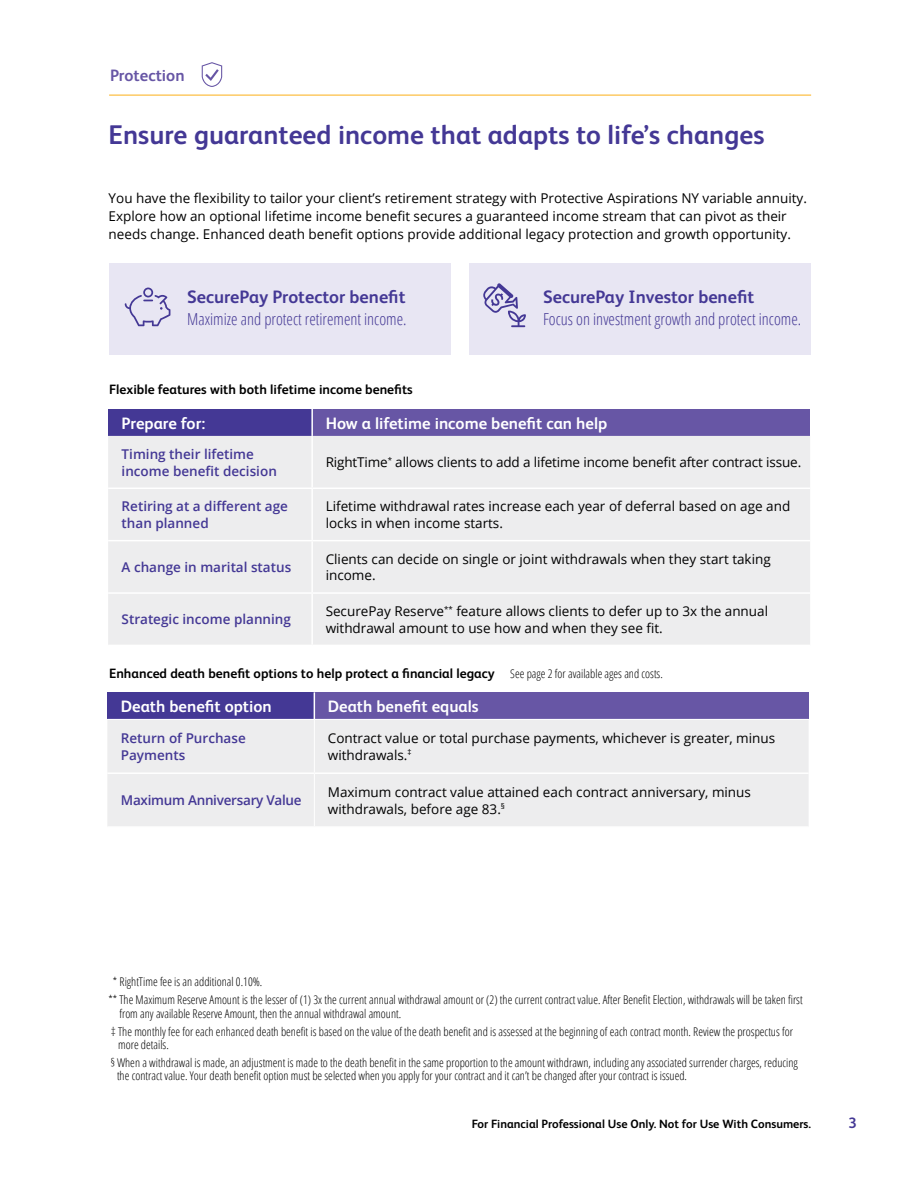
<style>
.page{position:relative;width:918px;height:1188px;background:#fff}
.page>*{position:absolute;margin:0;border:0;box-sizing:border-box;transform-origin:0 0}
.t1{font:700 27px "FS Albert Pro";color:#443895}
.t2{font:700 18px "FS Albert Pro";color:#443895}
.t3{font:700 16.5px "FS Albert Pro";color:#fff}
.t4{font:300 condensed 16.5px "Open Sans";color:#443895}
.t5{font:700 16.5px "FS Albert Pro";color:#6756a5}
.t6{font:700 15px "FS Albert Pro";color:#443895}
.t7{font:13.5px/16.5px "Open Sans";color:#000}
.t8{font:600 13.5px/16.5px "Open Sans";color:#443895}
.t9{font:700 13.5px "FS Albert Pro";color:#000}
.t10{font:600 13.5px "Open Sans";letter-spacing:-.02em;color:#443895}
.t11{font:300 condensed 12px/17.9px "Open Sans";color:#000}
.t12{font:700 12px "FS Albert Pro";color:#000}
.s1{font-family:"Open Sans";font-weight:300;font-stretch:condensed;font-size:12px}
</style>
<div class="page">
<div style="left:109px;top:263px;width:342px;height:91px;background:#e8e6f3"></div>
<div style="left:469px;top:263px;width:342px;height:91px;background:#e8e6f3"></div>
<div style="left:108px;top:409px;width:204px;height:27px;background:#443895"></div>
<div style="left:312px;top:409px;width:498px;height:27px;background:#6756a5"></div>
<div style="left:108px;top:436px;width:702px;height:209px;background:#ededee"></div>
<hr style="left:311px;top:409px;width:2px;height:27px;background:#fff">
<hr style="left:311px;top:436px;width:2px;height:52px;background:#fff">
<hr style="left:311px;top:489px;width:2px;height:51px;background:#fff">
<hr style="left:311px;top:541px;width:2px;height:51px;background:#fff">
<hr style="left:311px;top:594px;width:2px;height:51px;background:#fff">
<hr style="left:108px;top:488px;width:204px;height:1px;background:#fff">
<hr style="left:312px;top:488px;width:498px;height:1px;background:#fff">
<hr style="left:108px;top:540px;width:204px;height:1px;background:#fff">
<hr style="left:312px;top:540px;width:498px;height:1px;background:#fff">
<hr style="left:108px;top:592px;width:204px;height:2px;background:#fff">
<hr style="left:312px;top:592px;width:498px;height:2px;background:#fff">
<div style="left:107px;top:692px;width:207px;height:27px;background:#443895"></div>
<div style="left:314px;top:692px;width:495px;height:27px;background:#6756a5"></div>
<div style="left:107px;top:720px;width:702px;height:106px;background:#ededee"></div>
<hr style="left:314px;top:720px;width:1px;height:52px;background:#fff">
<hr style="left:314px;top:774px;width:1px;height:52px;background:#fff">
<hr style="left:107px;top:772px;width:207px;height:2px;background:#fff">
<hr style="left:314px;top:772px;width:495px;height:2px;background:#fff">
<svg style="left:314px;top:692px;width:1px;height:27px"></svg>
<svg style="left:125px;top:288px;width:45px;height:38px"></svg>
<svg style="left:483px;top:283px;width:43px;height:44px"></svg>
<svg style="left:202px;top:62px;width:20px;height:25px"></svg>
<hr style="left:109px;top:95px;width:702px;height:1px;background:#fcaf17">
<p class="t5" style="left:110px;top:64px;width:76px">Protection</p>
<h1 class="t1" style="left:109px;top:116px;width:657px">Ensure guaranteed income that adapts to life’s changes</h1>
<p class="t7" style="left:109px;top:188px;width:700px;line-height:18px">You have the flexibility to tailor your client’s retirement strategy with Protective Aspirations NY variable annuity.<br>Explore how an optional lifetime income benefit secures a guaranteed income stream that can pivot as their needs change. Enhanced death benefit options provide additional legacy protection and growth opportunity.</p>
<h2 class="t2" style="left:187px;top:284px;width:220px">SecurePay Protector benefit</h2>
<p class="t4" style="left:187px;top:308px;width:221px">Maximize and protect retirement income.</p>
<h2 class="t2" style="left:543px;top:284px;width:213px">SecurePay Investor benefit</h2>
<p class="t4" style="left:543px;top:308px;width:260px">Focus on investment growth and protect income.</p>
<p class="t9" style="left:109px;top:379px;width:305px">Flexible features with both lifetime income benefits</p>
<p class="t3" style="left:122px;top:411px;width:85px">Prepare for:</p>
<p class="t3" style="left:326px;top:411px;width:283px">How a lifetime income benefit can help</p>
<p class="t8" style="left:122px;top:446px;width:157px">Timing their lifetime income benefit decision</p>
<p class="t7" style="left:326px;top:454px;width:477px">RightTime<sup>*</sup> allows clients to add a lifetime income benefit after contract issue.</p>
<p class="t8" style="left:122px;top:498px;width:168px">Retiring at a different age than planned</p>
<p class="t7" style="left:326px;top:498px;width:466px">Lifetime withdrawal rates increase each year of deferral based on age and locks in when income starts.</p>
<p class="t8" style="left:122px;top:559px;width:171px">A change in marital status</p>
<p class="t7" style="left:326px;top:550px;width:447px">Clients can decide on single or joint withdrawals when they start taking income.</p>
<p class="t8" style="left:122px;top:611px;width:171px">Strategic income planning</p>
<p class="t7" style="left:326px;top:603px;width:444px">SecurePay Reserve<sup>**</sup> feature allows clients to defer up to 3x the annual withdrawal amount to use how and when they see fit.</p>
<p class="t9" style="left:109px;top:664px;width:555px">Enhanced death benefit options to help protect a financial legacy <span class="s1">See page 2 for available ages and costs.</span></p>
<p class="t3" style="left:121px;top:695px;width:153px">Death benefit option</p>
<p class="t3" style="left:328px;top:695px;width:152px">Death benefit equals</p>
<p class="t8" style="left:121px;top:730px;width:126px">Return of Purchase<br>Payments</p>
<p class="t7" style="left:328px;top:730px;width:449px">Contract value or total purchase payments, whichever is greater, minus withdrawals.<sup>‡</sup></p>
<p class="t10" style="left:121px;top:791px;width:182px">Maximum Anniversary Value</p>
<p class="t7" style="left:328px;top:784px;width:425px">Maximum contract value attained each contract anniversary, minus withdrawals, before age 83.<sup>§</sup></p>
<p class="t11" style="left:108px;top:973px;width:696px;text-indent:5px">* RightTime fee is an additional 0.10%.<br>** The Maximum Reserve Amount is the lesser of (1) 3x the current annual withdrawal amount or (2) the current contract value. After Benefit Election, withdrawals will be taken first</p>
<p class="t11" style="left:111px;top:1004px;width:684px;text-indent:9px">from any available Reserve Amount, then the annual withdrawal amount.<br>‡ The monthly fee for each enhanced death benefit is based on the value of the death benefit and is assessed at the beginning of each contract month. Review the prospectus for</p>
<p class="t11" style="left:111px;top:1035px;width:689px;text-indent:7px">more details.<br>§ When a withdrawal is made, an adjustment is made to the death benefit in the same proportion to the amount withdrawn, including any associated surrender charges, reducing</p>
<p class="t11" style="left:117px;top:1067px;width:572px">the contract value. Your death benefit option must be selected when you apply for your contract and it can’t be changed after your contract is issued.</p>
<p class="t12" style="left:472px;top:1115px;width:341px">For Financial Professional Use Only. Not for Use With Consumers.</p>
<p class="t6" style="left:849px;top:1112px;width:10px">3</p>
</div>
